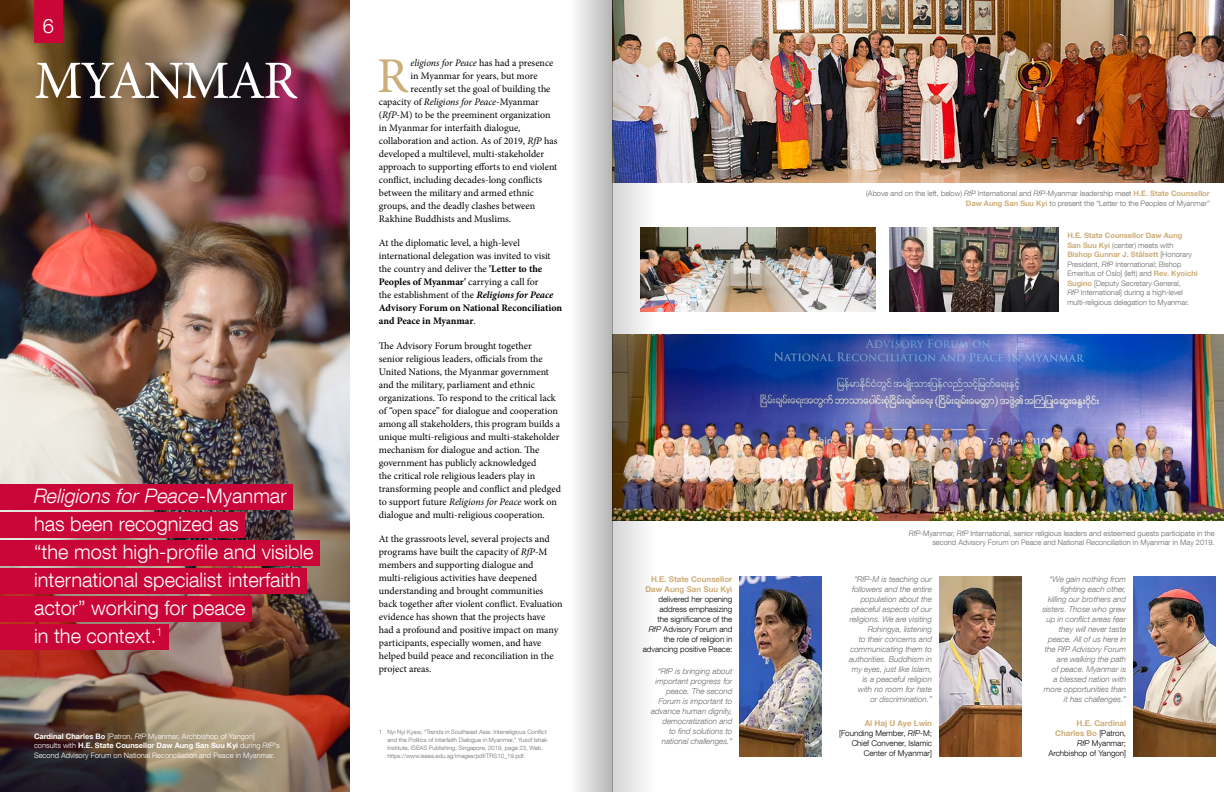
<style>
.page{position:relative;width:1224px;height:792px;background:#fff}
.page>*{position:absolute;margin:0;border:0;box-sizing:border-box;transform-origin:0 0}
.BASE_Serif_Caps_Head{font:54px "Minion Pro";letter-spacing:-.035em;color:#fff}
.Case_Study_Body_with{font:50px "Minion Pro";color:#cdad78}
.Shaded_Highlight{font:300 20px "Helvetica Neue LT Com";color:#fff}
.Shaded_Highlight-2{font:italic 300 20px "Helvetica Neue LT Com";color:#fff}
.Case_Study_Body{font:10px/13px "Minion Pro";color:#000}
.Case_Study_Body_with-2{font:10px "Minion Pro";color:#000}
.Case_Study_Body_with-3{font:italic 10px "Minion Pro";letter-spacing:-.01em;color:#000}
.Case_Study_Quotation{font:italic 300 8px/10px "Helvetica Neue LT Com";color:#6b6b6a;text-align:right}
.Case_Study_Quote_Aut{font:300 8px/10px "Helvetica Neue LT Com";color:#000;text-align:right}
.Case_Study_Caption{font:300 7.5px/9.5px "Helvetica Neue LT Com";color:#6b6b6a;text-align:right}
.Case_Study_Caption-2{font:300 7.5px/9.5px "Helvetica Neue LT Com";color:#fff}
.Footnote{font:300 6px/8px "Helvetica Neue LT Com";color:#6b6b6a}
.s1{font-style:normal}
.s2{font-style:italic}
.s3{font-weight:700}
.s4{font-weight:700;font-style:italic}
.s5{font-weight:700;color:#cdad78}
</style>
<div class="page">
<img style="left:0;top:0;width:349px;height:792px">
<img style="left:655px;top:0;width:569px;height:183px">
<div style="left:0;top:485px;width:292px;height:25px;background:#ca0538"></div>
<div style="left:0;top:513px;width:245px;height:25px;background:#ca0538"></div>
<div style="left:0;top:541px;width:319px;height:25px;background:#ca0538"></div>
<div style="left:0;top:569px;width:307px;height:25px;background:#ca0538"></div>
<div style="left:0;top:597px;width:251px;height:25px;background:#ca0538"></div>
<div style="left:0;top:625px;width:168px;height:25px;background:#ca0538"></div>
<img style="left:739px;top:577px;width:83px;height:179px">
<img style="left:1133px;top:577px;width:82px;height:179px">
<img style="left:939px;top:577px;width:82px;height:179px">
<img style="left:890px;top:228px;width:169px;height:84px">
<img style="left:655px;top:228px;width:221px;height:84px">
<img style="left:655px;top:334px;width:569px;height:186px">
<div style="left:34px;top:0;width:29px;height:43px;background:#ca0538"></div>
<div style="left:570px;top:0;width:42px;height:792px;background:linear-gradient(to right,#fff,#b7b7b7)"></div>
<img style="left:612px;top:0;width:43px;height:792px">
<h3 class="Shaded_Highlight" style="left:43px;top:14px;width:13px">6</h3>
<p class="BASE_Serif_Caps_Head" style="left:34px;top:45px;width:264px">MYANMAR</p>
<p class="Case_Study_Body_with" style="left:377px;top:42px;width:33px">R</p>
<p class="Case_Study_Body_with-3" style="left:411px;top:56px;width:145px">eligions for Peace <span class="s1">has had a presence</span></p>
<p class="Case_Study_Body_with-2" style="left:411px;top:69px;width:129px">in Myanmar for years, but more</p>
<p class="Case_Study_Body_with-2" style="left:411px;top:82px;width:142px">recently set the goal of building the</p>
<p class="Case_Study_Body_with-2" style="left:379px;top:95px;width:162px">capacity of <span class="s2">Religions for Peace</span>-Myanmar</p>
<p class="Case_Study_Body_with-2" style="left:379px;top:108px;width:173px">(<span class="s2">RfP</span>-M) to be the preeminent organization</p>
<p class="Case_Study_Body_with-2" style="left:379px;top:121px;width:143px">in Myanmar for interfaith dialogue,</p>
<p class="Case_Study_Body_with-2" style="left:379px;top:134px;width:180px">collaboration and action. As of 2019, <span class="s2">RfP</span> has</p>
<p class="Case_Study_Body_with-2" style="left:379px;top:147px;width:167px">developed a multilevel, multi-stakeholder</p>
<p class="Case_Study_Body_with-2" style="left:379px;top:160px;width:180px">approach to supporting efforts to end violent</p>
<p class="Case_Study_Body_with-2" style="left:379px;top:173px;width:165px">conflict, including decades-long conflicts</p>
<p class="Case_Study_Body_with-2" style="left:379px;top:186px;width:157px">between the military and armed ethnic</p>
<p class="Case_Study_Body_with-2" style="left:379px;top:199px;width:158px">groups, and the deadly clashes between</p>
<p class="Case_Study_Body_with-2" style="left:379px;top:212px;width:134px">Rakhine Buddhists and Muslims.</p>
<p class="Case_Study_Body" style="left:379px;top:237px;width:185px">At the diplomatic level, a high-level international delegation was invited to visit the country and deliver the <span class="s3">'Letter to the Peoples of Myanmar'</span> carrying a call for<br>the establishment of the <span class="s4">Religions for Peace </span><span class="s3">Advisory Forum on National Reconciliation and Peace in Myanmar</span>.</p>
<p class="Case_Study_Body" style="left:379px;top:339px;width:184px">The Advisory Forum brought together<br>senior religious leaders, officials from the United Nations, the Myanmar government and the military, parliament and ethnic organizations. To respond to the critical lack of “open space” for dialogue and cooperation among all stakeholders, this program builds a unique multi-religious and multi-stakeholder mechanism for dialogue and action. The government has publicly acknowledged<br>the critical role religious leaders play in transforming people and conflict and pledged to support future <span class="s2">Religions for Peace</span> work on dialogue and multi-religious cooperation.</p>
<p class="Case_Study_Body" style="left:379px;top:532px;width:185px">At the grassroots level, several projects and programs have built the capacity of <span class="s2">RfP</span>-M members and supporting dialogue and multi-religious activities have deepened understanding and brought communities back together after violent conflict. Evaluation evidence has shown that the projects have had a profound and positive impact on many participants, especially women, and have helped build peace and reconciliation in the project areas.</p>
<p class="Shaded_Highlight-2" style="left:34px;top:484px;width:254px">Religions for Peace<span class="s1">-Myanmar</span></p>
<p class="Shaded_Highlight" style="left:34px;top:512px;width:206px">has been recognized as</p>
<p class="Shaded_Highlight" style="left:34px;top:540px;width:281px">“the most high-profile and visible</p>
<p class="Shaded_Highlight" style="left:34px;top:568px;width:269px">international specialist interfaith</p>
<p class="Shaded_Highlight" style="left:34px;top:596px;width:213px">actor” working for peace</p>
<p class="Shaded_Highlight" style="left:34px;top:624px;width:130px">in the context.<sup>1</sup></p>
<p class="Case_Study_Caption-2" style="left:34px;top:731px;width:247px"><span class="s3">Cardinal Charles Bo</span> [Patron, <span class="s2">RfP</span> Myanmar, Archbishop of Yangon] consults with <span class="s3">H.E. State Counsellor Daw Aung San Suu Kyi</span> during <span class="s2">RfP</span>'s<br>Second Advisory Forum on National Reconciliation and Peace in Myanmar.</p>
<p class="Footnote" style="left:387px;top:728px;width:162px;text-indent:-9px">1 Nyi Nyi Kyaw, “Trends in Southeast Asia: Interreligious Conflict and the Politics of Interfaith Dialogue in Myanmar,” Yusof Ishak Institute, ISEAS Publishing, Singapore, 2019, page 23, Web, https://www.iseas.edu.sg/images/pdf/TRS10_19.pdf.</p>
<p class="Case_Study_Quote_Aut" style="left:643px;top:574px;width:91px"><span class="s5">H.E. State Counsellor<br>Daw Aung San Suu Kyi </span>delivered her opening address emphasizing<br>the significance of the<br><span class="s2">RfP</span> Advisory Forum and the role of religion in advancing positive Peace:</p>
<p class="Case_Study_Quotation" style="left:651px;top:666px;width:83px">“RfP is bringing about important progress for peace. The second<br>Forum is important to advance human dignity, democratization and<br>to find solutions to national challenges.”</p>
<p class="Case_Study_Caption" style="left:866px;top:189px;width:345px">(Above and on the left, below) <span class="s2">RfP</span> International and <span class="s2">RfP</span>-Myanmar leadership meet <span class="s5">H.E. State Counsellor<br>Daw Aung San Suu Kyi</span> to present the “Letter to the Peoples of Myanmar”</p>
<p class="Case_Study_Caption" style="left:1067px;top:231px;width:132px;text-align:left"><span class="s5">H.E. State Counsellor Daw Aung San Suu Kyi</span> (center) meets with <span class="s5">Bishop Gunnar J. Stålsett</span> [Honorary President, <span class="s2">RfP</span> International; Bishop Emeritus of Oslo] (left) and <span class="s5">Rev. Kyoichi Sugino</span> [Deputy Secretary General,<br><span class="s2">RfP</span> International] during a high-level multi-religious delegation to Myanmar.</p>
<p class="Case_Study_Caption" style="left:909px;top:528px;width:307px"><span class="s2">RfP</span>-Myanmar, <span class="s2">RfP</span> International, senior religious leaders and esteemed guests participate in the second Advisory Forum on Peace and National Reconciliation in Myanmar in May 2019.</p>
<p class="Case_Study_Quotation" style="left:849px;top:574px;width:84px">“RfP-M is teaching our followers and the entire population about the peaceful aspects of our religions. We are visiting<br>Rohingya, listening<br>to their concerns and communicating them to authorities. Buddhism in my eyes, just like Islam, is a peaceful religion with no room for hate<br>or discrimination.”</p>
<p class="Case_Study_Quote_Aut" style="left:839px;top:718px;width:94px"><span class="s5">Al Haj U Aye Lwin </span>[Founding Member, <span class="s2">RfP</span>-M;<br>Chief Convener, Islamic<br>Center of Myanmar]</p>
<p class="Case_Study_Quotation" style="left:1042px;top:574px;width:85px">“We gain nothing from fighting each other, killing our brothers and sisters. Those who grew up in conflict areas fear they will never taste peace. All of us here in the RfP Advisory Forum are walking the path<br>of peace. Myanmar is<br>a blessed nation with more opportunities than it has challenges.”</p>
<p class="Case_Study_Quote_Aut" style="left:1048px;top:718px;width:79px"><span class="s5">H.E. Cardinal<br>Charles Bo</span> [Patron,<br><span class="s2">RfP</span> Myanmar;<br>Archbishop of Yangon]</p>
</div>
